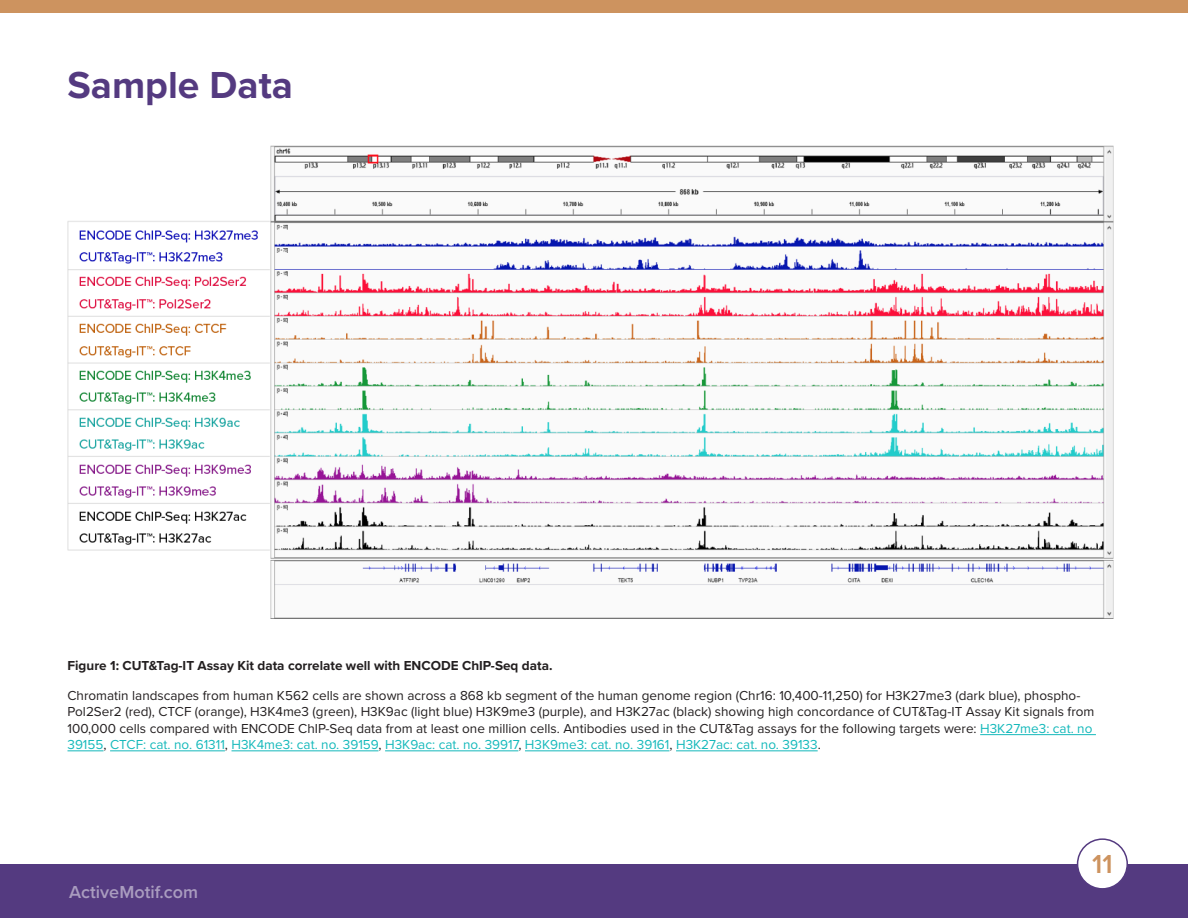
<style>
.page{position:relative;width:1188px;height:918px;background:#fff}
.page>*{position:absolute;margin:0;border:0;box-sizing:border-box;transform-origin:0 0}
.Titles{font:700 39px "Proxima Nova";color:#543a80}
.t1{font:600 27px "Proxima Nova";color:#cd935f}
.t2{font:600 18px "Proxima Nova";color:#a99cbf}
.Disclaimer{font:13.5px/16.2px "Proxima Nova";color:#231f20}
.Disclaimer-2{font:700 13.5px "Proxima Nova";color:#231f20}
.s1{color:#15b9bb}
</style>
<div class="page">
<div style="left:0;top:864px;width:1188px;height:54px;background:#543a80"></div>
<div style="left:1078px;top:839px;width:49px;height:50px;background:#fff;border-radius:50%"></div>
<div style="left:1077px;top:838px;width:51px;height:52px;border:2px solid #543a80;border-radius:50%"></div>
<div style="left:0;top:0;width:1188px;height:14px;background:#cd935f"></div>
<hr style="left:980px;top:734px;width:116px;height:1px;background:#15b9bb">
<hr style="left:68px;top:750px;width:36px;height:1px;background:#15b9bb">
<hr style="left:110px;top:750px;width:115px;height:1px;background:#15b9bb">
<hr style="left:232px;top:750px;width:147px;height:1px;background:#15b9bb">
<hr style="left:385px;top:750px;width:133px;height:1px;background:#15b9bb">
<hr style="left:525px;top:750px;width:144px;height:1px;background:#15b9bb">
<hr style="left:676px;top:750px;width:142px;height:1px;background:#15b9bb">
<img style="left:68px;top:146px;width:1045px;height:472px">
<p class="Titles" style="left:68px;top:56px;width:227px">Sample Data</p>
<p class="Disclaimer-2" style="left:68px;top:656px;width:487px">Figure 1: CUT&amp;Tag-IT Assay Kit data correlate well with ENCODE ChIP-Seq data.</p>
<p class="Disclaimer" style="left:68px;top:687px;width:1028px">Chromatin landscapes from human K562 cells are shown across a 868 kb segment of the human genome region (Chr16: 10,400-11,250) for H3K27me3 (dark blue), phospho-Pol2Ser2 (red), CTCF (orange), H3K4me3 (green), H3K9ac (light blue) H3K9me3 (purple), and H3K27ac (black) showing high concordance of CUT&amp;Tag-IT Assay Kit signals from 100,000 cells compared with ENCODE ChIP-Seq data from at least one million cells. Antibodies used in the CUT&amp;Tag assays for the following targets were: <span class="s1">H3K27me3: cat. no 39155</span>, <span class="s1">CTCF: cat. no. 61311</span>, <span class="s1">H3K4me3: cat. no. 39159</span>, <span class="s1">H3K9ac: cat. no. 39917</span>, <span class="s1">H3K9me3: cat. no. 39161</span>, <span class="s1">H3K27ac: cat. no. 39133</span>.</p>
<h3 class="t2" style="left:69px;top:878px;width:130px">ActiveMotif.com</h3>
<h2 class="t1" style="left:1092px;top:844px;width:22px">11</h2>
</div>
